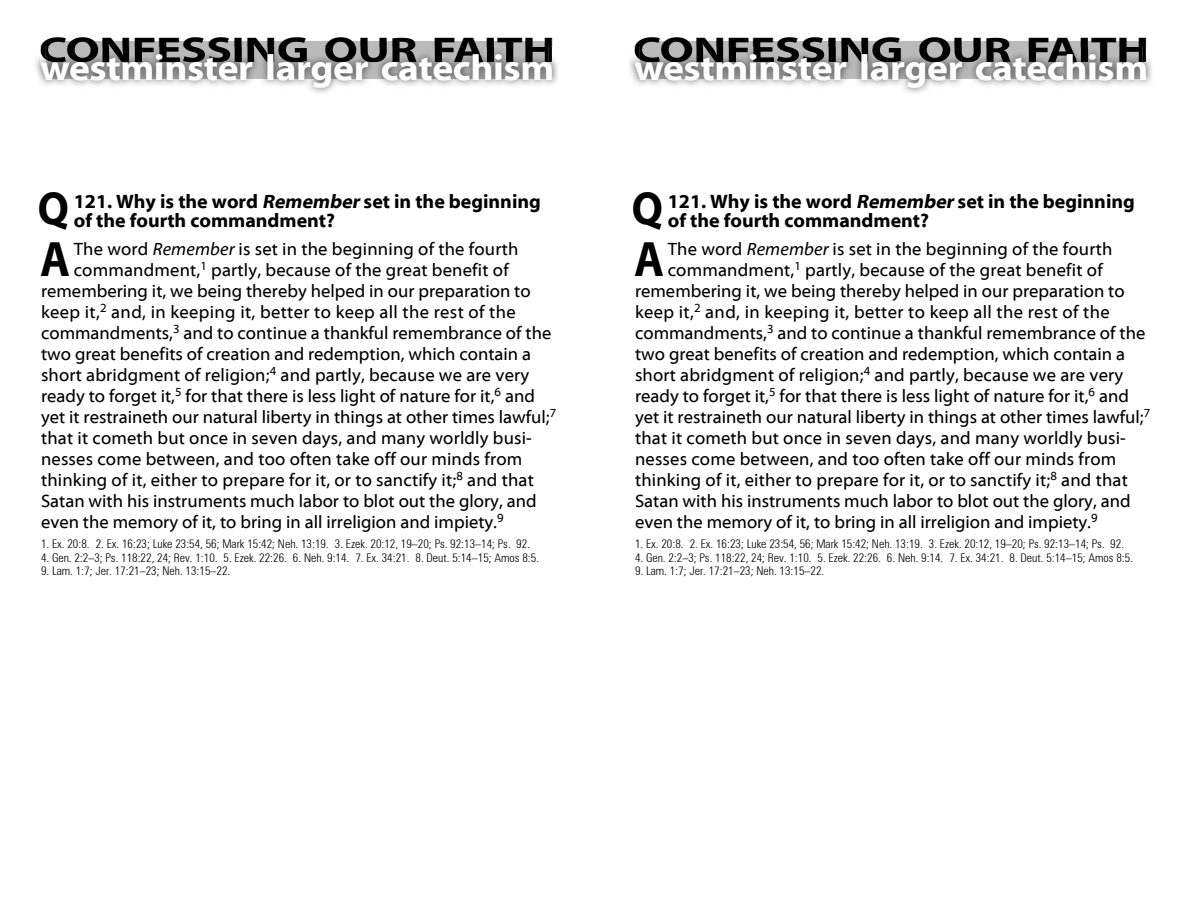
<style>
.page{position:relative;width:1188px;height:918px;background:#fff}
.page>*{position:absolute;margin:0;border:0;box-sizing:border-box;transform-origin:0 0}
.t1{font:700 50.1px "Myriad Web Pro";color:#000;scale:.88 1}
.t2{font:700 46.5px "Myriad Web Pro";color:#000;scale:.9 1}
.t3{font:700 36px "Myriad Web Pro";letter-spacing:-.01em;color:#fff;scale:1.07 1}
.t4{font:700 36px "Myriad Web Pro";letter-spacing:-.01em;color:#000;scale:1.28 1}
.t5{font:700 19.5px/19.5px "Myriad Web Pro";color:#000}
.t6{font:18px "Myriad Web Pro";color:#000}
.t7{font:18px "Myriad Web Pro";letter-spacing:.02em;color:#000}
.t8{font:300 condensed 12px "Zurich BT";color:#000}
.s1{font-style:italic}
</style>
<div class="page">
<div style="left:46px;top:41px;width:503px;height:6px;background:#bababa"></div>
<img style="left:35px;top:48px;width:523px;height:45px">
<img style="left:46px;top:62px;width:503px;height:16px">
<img style="left:387px;top:47px;width:165px;height:15px">
<img style="left:46px;top:47px;width:341px;height:15px">
<div style="left:640px;top:41px;width:503px;height:6px;background:#bababa"></div>
<img style="left:629px;top:48px;width:523px;height:45px">
<img style="left:640px;top:62px;width:503px;height:16px">
<img style="left:981px;top:47px;width:165px;height:15px">
<img style="left:640px;top:47px;width:341px;height:15px">
<h3 class="t4" style="left:39px;top:30px;width:405px">CONFESSING OUR FAITH</h3>
<h3 class="t3" style="left:40px;top:48px;width:482px">westminster larger catechism</h3>
<h2 class="t2" style="left:38px;top:183px;width:36px">Q</h2>
<p class="t5" style="left:74px;top:192px;width:469px">121. Why is the word <span class="s1">Remember</span> set in the beginning of the fourth commandment?</p>
<h1 class="t1" style="left:40px;top:232px;width:36px">A</h1>
<p class="t6" style="left:74px;top:239px;width:446px">The word <span class="s1">Remember</span> is set in the beginning of the fourth</p>
<p class="t6" style="left:74px;top:260px;width:437px">commandment,<sup>1</sup> partly, because of the great benefit of</p>
<p class="t6" style="left:41px;top:281px;width:491px">remembering it, we being thereby helped in our preparation to</p>
<p class="t7" style="left:41px;top:302px;width:476px">keep it,<sup>2</sup> and, in keeping it, better to keep all the rest of the</p>
<p class="t6" style="left:41px;top:323px;width:512px">commandments,<sup>3</sup> and to continue a thankful remembrance of the</p>
<p class="t6" style="left:41px;top:344px;width:492px">two great benefits of creation and redemption, which contain a</p>
<p class="t6" style="left:41px;top:365px;width:490px">short abridgment of religion;<sup>4</sup> and partly, because we are very</p>
<p class="t6" style="left:41px;top:386px;width:495px">ready to forget it,<sup>5</sup> for that there is less light of nature for it,<sup>6</sup> and</p>
<p class="t6" style="left:41px;top:407px;width:517px">yet it restraineth our natural liberty in things at other times lawful;<sup>7</sup></p>
<p class="t6" style="left:41px;top:428px;width:492px">that it cometh but once in seven days, and many worldly busi-</p>
<p class="t6" style="left:41px;top:449px;width:483px">nesses come between, and too often take off our minds from</p>
<p class="t6" style="left:41px;top:470px;width:494px">thinking of it, either to prepare for it, or to sanctify it;<sup>8</sup> and that</p>
<p class="t6" style="left:41px;top:491px;width:497px">Satan with his instruments much labor to blot out the glory, and</p>
<p class="t6" style="left:41px;top:512px;width:464px">even the memory of it, to bring in all irreligion and impiety.<sup>9</sup></p>
<p class="t8" style="left:41px;top:537px;width:491px">1. Ex. 20:8. 2. Ex. 16:23; Luke 23:54, 56; Mark 15:42; Neh. 13:19. 3. Ezek. 20:12, 19–20; Ps. 92:13–14; Ps. 92.</p>
<p class="t8" style="left:41px;top:550px;width:500px">4. Gen. 2:2–3; Ps. 118:22, 24; Rev. 1:10. 5. Ezek. 22:26. 6. Neh. 9:14. 7. Ex. 34:21. 8. Deut. 5:14–15; Amos 8:5.</p>
<p class="t8" style="left:41px;top:564px;width:191px">9. Lam. 1:7; Jer. 17:21–23; Neh. 13:15–22.</p>
<h3 class="t4" style="left:633px;top:30px;width:405px">CONFESSING OUR FAITH</h3>
<h3 class="t3" style="left:634px;top:48px;width:482px">westminster larger catechism</h3>
<h2 class="t2" style="left:632px;top:183px;width:36px">Q</h2>
<p class="t5" style="left:668px;top:192px;width:469px">121. Why is the word <span class="s1">Remember</span> set in the beginning of the fourth commandment?</p>
<h1 class="t1" style="left:634px;top:232px;width:36px">A</h1>
<p class="t6" style="left:668px;top:239px;width:446px">The word <span class="s1">Remember</span> is set in the beginning of the fourth</p>
<p class="t6" style="left:668px;top:260px;width:437px">commandment,<sup>1</sup> partly, because of the great benefit of</p>
<p class="t6" style="left:635px;top:281px;width:491px">remembering it, we being thereby helped in our preparation to</p>
<p class="t7" style="left:635px;top:302px;width:476px">keep it,<sup>2</sup> and, in keeping it, better to keep all the rest of the</p>
<p class="t6" style="left:635px;top:323px;width:512px">commandments,<sup>3</sup> and to continue a thankful remembrance of the</p>
<p class="t6" style="left:635px;top:344px;width:492px">two great benefits of creation and redemption, which contain a</p>
<p class="t6" style="left:635px;top:365px;width:490px">short abridgment of religion;<sup>4</sup> and partly, because we are very</p>
<p class="t6" style="left:635px;top:386px;width:495px">ready to forget it,<sup>5</sup> for that there is less light of nature for it,<sup>6</sup> and</p>
<p class="t6" style="left:635px;top:407px;width:517px">yet it restraineth our natural liberty in things at other times lawful;<sup>7</sup></p>
<p class="t6" style="left:635px;top:428px;width:492px">that it cometh but once in seven days, and many worldly busi-</p>
<p class="t6" style="left:635px;top:449px;width:483px">nesses come between, and too often take off our minds from</p>
<p class="t6" style="left:635px;top:470px;width:494px">thinking of it, either to prepare for it, or to sanctify it;<sup>8</sup> and that</p>
<p class="t6" style="left:635px;top:491px;width:497px">Satan with his instruments much labor to blot out the glory, and</p>
<p class="t6" style="left:635px;top:512px;width:464px">even the memory of it, to bring in all irreligion and impiety.<sup>9</sup></p>
<p class="t8" style="left:635px;top:537px;width:491px">1. Ex. 20:8. 2. Ex. 16:23; Luke 23:54, 56; Mark 15:42; Neh. 13:19. 3. Ezek. 20:12, 19–20; Ps. 92:13–14; Ps. 92.</p>
<p class="t8" style="left:635px;top:550px;width:500px">4. Gen. 2:2–3; Ps. 118:22, 24; Rev. 1:10. 5. Ezek. 22:26. 6. Neh. 9:14. 7. Ex. 34:21. 8. Deut. 5:14–15; Amos 8:5.</p>
<p class="t8" style="left:635px;top:564px;width:191px">9. Lam. 1:7; Jer. 17:21–23; Neh. 13:15–22.</p>
</div>
